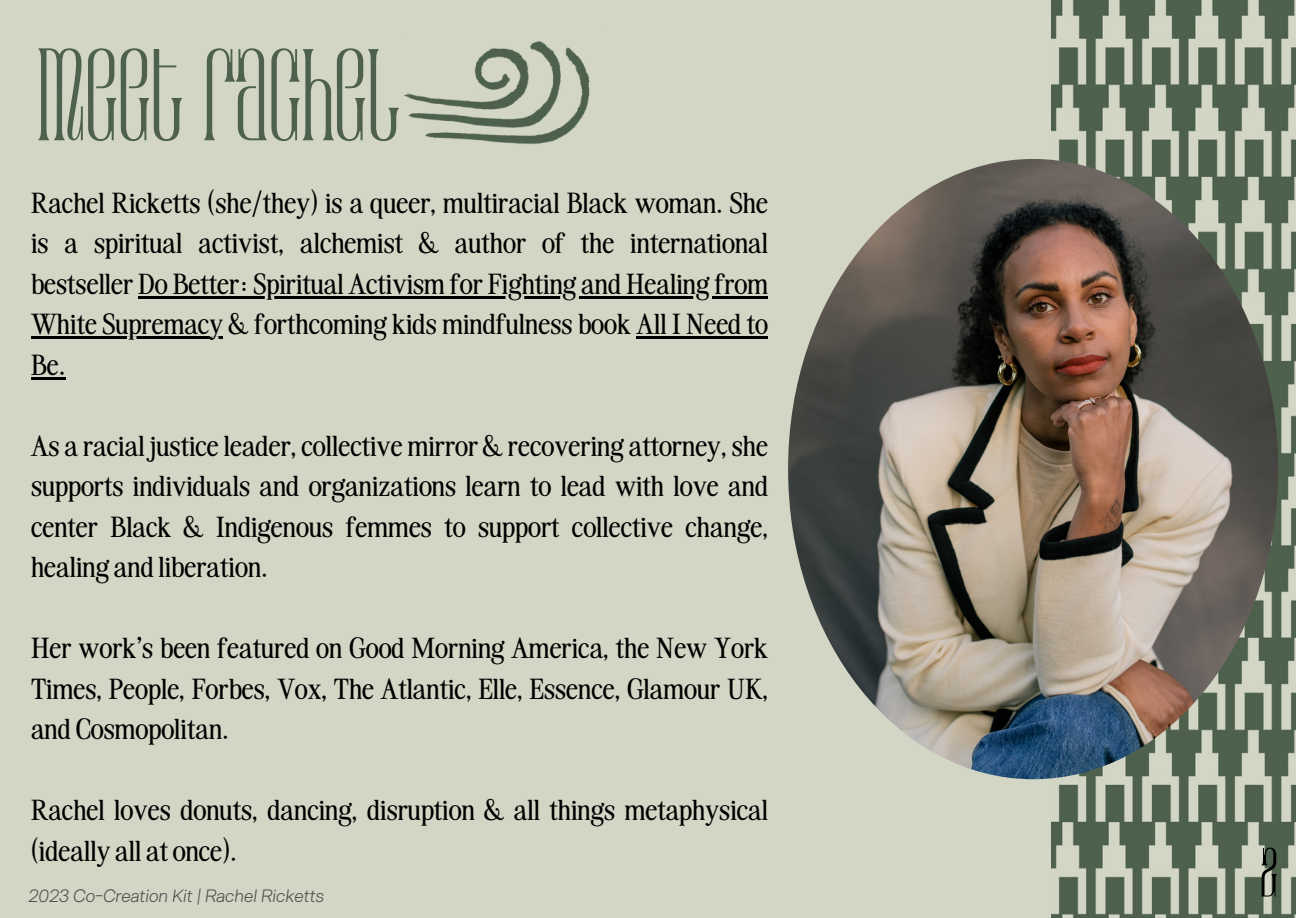
<style>
.page{position:relative;width:1296px;height:918px;background:#d3d6c4}
.page>*{position:absolute;margin:0;border:0;box-sizing:border-box;transform-origin:0 0}
.t1{font:112.8px "Ramose";color:#4e614d}
.t2{font:60px "Ramose";color:#000}
.t3{font:30.75px/40.5px "Very Vogue Text";color:#000;text-align:justify}
.t4{font:italic 300 18px "Arbeit";color:#515050}
</style>
<div class="page">
<img style="left:1052px;top:0;width:244px;height:917px">
<img style="left:788px;top:159px;width:490px;height:620px;border-radius:50%">
<img style="left:404px;top:41px;width:186px;height:103px">
<hr style="left:138px;top:296px;width:630px;height:2px;background:#000">
<hr style="left:31px;top:337px;width:178px;height:2px;background:#000">
<svg style="left:209px;top:337px;width:14px;height:2px"></svg>
<hr style="left:637px;top:337px;width:131px;height:2px;background:#000">
<hr style="left:31px;top:377px;width:35px;height:2px;background:#000">
<p class="t1" style="left:37px;top:27px;width:363px">MEET RACHEL</p>
<p class="t3" style="left:31px;top:181px;width:739px">Rachel Ricketts (she/they) is a queer, multiracial Black woman. She is a spiritual activist, alchemist &amp; author of the international bestseller Do Better: Spiritual Activism for Fighting and Healing from White Supremacy &amp; forthcoming kids mindfulness book All I Need to Be.</p>
<p class="t3" style="left:31px;top:424px;width:739px">As a racial justice leader, collective mirror &amp; recovering attorney, she supports individuals and organizations learn to lead with love and center Black &amp; Indigenous femmes to support collective change, healing and liberation.</p>
<p class="t3" style="left:31px;top:627px;width:739px">Her work’s been featured on Good Morning America, the New York Times, People, Forbes, Vox, The Atlantic, Elle, Essence, Glamour UK, and Cosmopolitan.</p>
<p class="t3" style="left:31px;top:789px;width:739px">Rachel loves donuts, dancing, disruption &amp; all things metaphysical (ideally all at once).</p>
<p class="t4" style="left:28px;top:885px;width:297px">2023 Co-Creation Kit | Rachel Ricketts</p>
<p class="t2" style="left:1260px;top:837px;width:19px">2</p>
</div>
